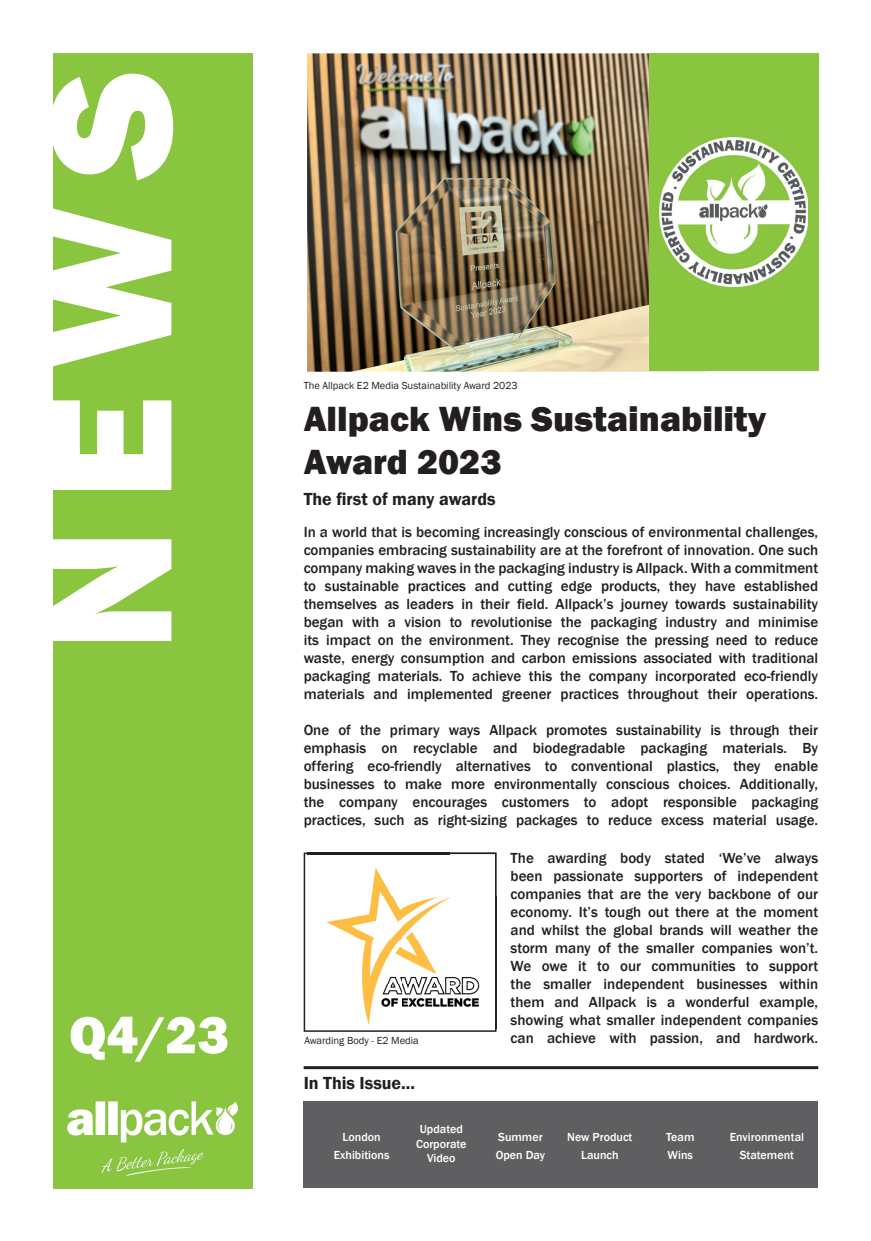
<style>
.page{position:relative;width:871px;height:1241px;background:#fff}
.page>*{position:absolute;margin:0;border:0;box-sizing:border-box;transform-origin:0 0}
.t1{font:800 178.5px "Franklin Gothic";color:#fff}
.t2{font:800 54px "Franklin Gothic";color:#fff}
.t3{font:800 36px/43.2px "Franklin Gothic";color:#231f20}
.t4{font:600 18px "Franklin Gothic";color:#231f20}
.t5{font:500 15px/18px "Franklin Gothic";color:#231f20;text-align:justify}
.t6{font:500 12px/18px "Franklin Gothic";color:#fff;text-align:center}
.t7{font:10.5px "Franklin Gothic";color:#231f20}
</style>
<div class="page">
<div style="left:53px;top:53px;width:200px;height:1135px;background:#89c53f"></div>
<svg style="left:304px;top:852px;width:192px;height:180px"></svg>
<img style="left:68px;top:1101px;width:170px;height:74px">
<div style="left:304px;top:1101px;width:514px;height:87px;background:#5f5f62"></div>
<hr style="left:304px;top:1066px;width:514px;height:3px;background:#231f20">
<img style="left:307px;top:854px;width:142px;height:42px">
<img style="left:496px;top:852px;width:1px;height:44px">
<img style="left:307px;top:896px;width:190px;height:132px">
<img style="left:307px;top:852px;width:142px;height:2px">
<img style="left:449px;top:852px;width:47px;height:44px">
<img style="left:495px;top:896px;width:1px;height:132px">
<img style="left:307px;top:53px;width:398px;height:319px">
<div style="left:649px;top:54px;width:169px;height:317px;background:#89c53f"></div>
<img style="left:659px;top:138px;width:149px;height:149px">
<h1 class="t1" style="left:-4px;top:651px;width:584px;rotate:-90deg">NEWS</h1>
<h2 class="t2" style="left:69px;top:1000px;width:161px">Q4/23</h2>
<p class="t7" style="left:304px;top:378px;width:216px">The Allpack E2 Media Sustainability Award 2023</p>
<h3 class="t3" style="left:304px;top:397px;width:464px">Allpack Wins Sustainability<br>Award 2023</h3>
<p class="t4" style="left:304px;top:488px;width:194px">The first of many awards</p>
<p class="t5" style="left:304px;top:523px;width:516px">In a world that is becoming increasingly conscious of environmental challenges, companies embracing sustainability are at the forefront of innovation. One such company making waves in the packaging industry is Allpack. With a commitment to sustainable practices and cutting edge products, they have established themselves as leaders in their field. Allpack’s journey towards sustainability began with a vision to revolutionise the packaging industry and minimise its impact on the environment. They recognise the pressing need to reduce waste, energy consumption and carbon emissions associated with traditional packaging materials. To achieve this the company incorporated eco-friendly materials and implemented greener practices throughout their operations.</p>
<p class="t5" style="left:304px;top:721px;width:516px">One of the primary ways Allpack promotes sustainability is through their emphasis on recyclable and biodegradable packaging materials. By offering eco-friendly alternatives to conventional plastics, they enable businesses to make more environmentally conscious choices. Additionally, the company encourages customers to adopt responsible packaging practices, such as right-sizing packages to reduce excess material usage.</p>
<p class="t5" style="left:511px;top:849px;width:309px">The awarding body stated ‘We’ve always been passionate supporters of independent companies that are the very backbone of our economy. It’s tough out there at the moment and whilst the global brands will weather the storm many of the smaller companies won’t.<br>We owe it to our communities to support the smaller independent businesses within them and Allpack is a wonderful example, showing what smaller independent companies can achieve with passion, and hardwork.</p>
<p class="t7" style="left:304px;top:1034px;width:116px">Awarding Body - E2 Media</p>
<p class="t4" style="left:304px;top:1072px;width:113px">In This Issue...</p>
<p class="t6" style="left:334px;top:1128px;width:57px">London<br>Exhibitions</p>
<p class="t6" style="left:416px;top:1122px;width:52px;line-height:14.4px">Updated<br>Corporate<br>Video</p>
<p class="t6" style="left:496px;top:1128px;width:51px;text-align:left">Summer<br>Open Day</p>
<p class="t6" style="left:567px;top:1128px;width:67px">New Product<br>Launch</p>
<p class="t6" style="left:666px;top:1128px;width:30px;text-align:left">Team<br>Wins</p>
<p class="t6" style="left:730px;top:1128px;width:76px">Environmental<br>Statement</p>
</div>
